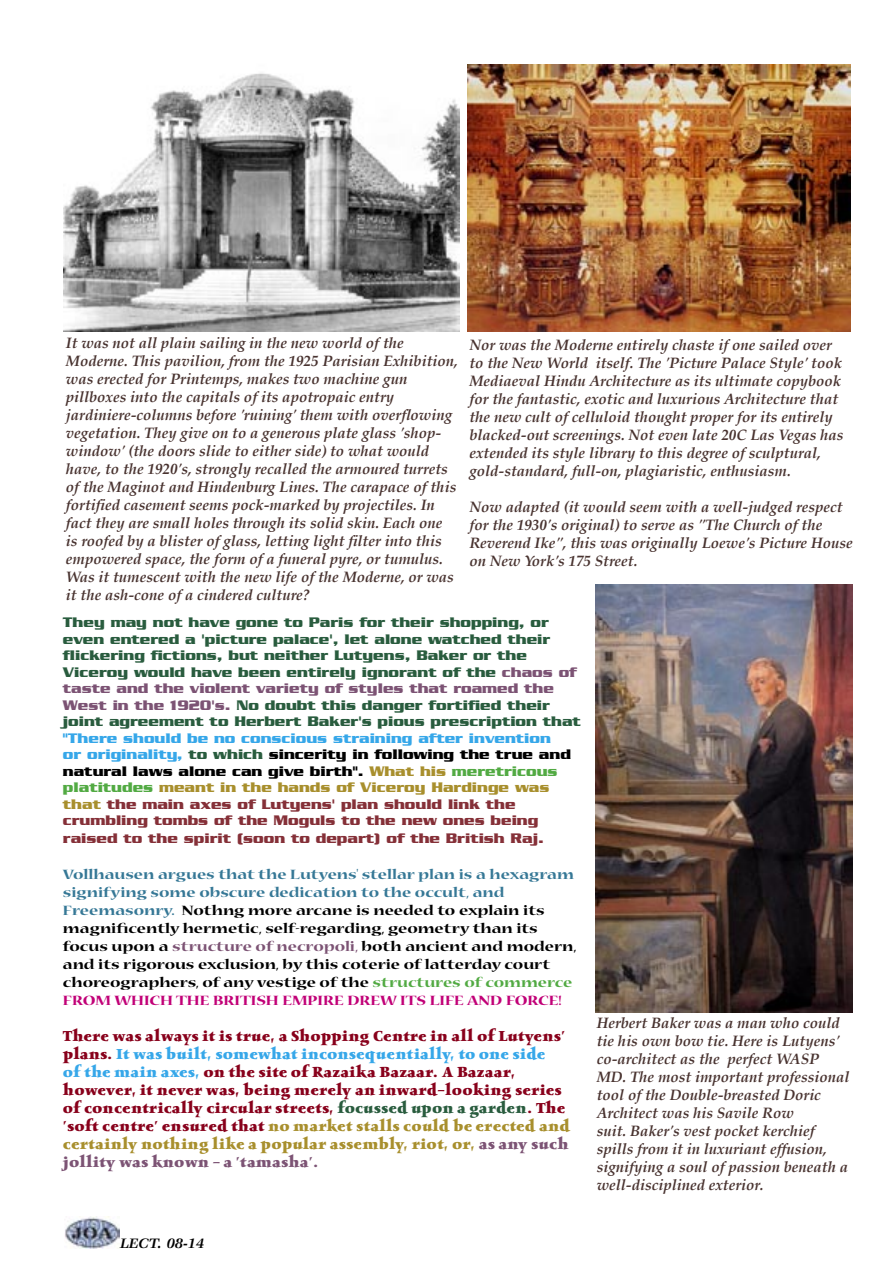
<style>
.page{position:relative;width:893px;height:1263px;background:#fff}
.page>*{position:absolute;margin:0;border:0;box-sizing:border-box;transform-origin:0 0}
.t1{font:italic 700 15px/18px "Palatino";color:#493330}
.t2{font:700 expanded 15px/18px "Nueva";color:#000}
.t3{font:700 15px/18px "Obelisk ITC";color:#88001b}
.t4{font:700 15px/16.5px "Serpentine";color:#295c3e}
.t5{font:700 15px/16.5px "Serpentine";color:#853038}
.t6{font:italic 700 15px "Veljovic";color:#000}
.s1{color:#7c5374}
.s2{color:#36a7e9}
.s3{color:#295c3e}
.s4{color:#000}
.s5{color:#a88f2d}
.s6{color:#52aa43}
.s7{color:#367896}
.s8{color:#c10077}
</style>
<div class="page">
<img style="left:65px;top:1216px;width:55px;height:32px">
<img style="left:468px;top:64px;width:382px;height:268px">
<img style="left:64px;top:73px;width:395px;height:259px">
<img style="left:595px;top:585px;width:258px;height:427px">
<p class="t1" style="left:66px;top:336px;width:393px">It was not all plain sailing in the new world of the Moderne. This pavilion, from the 1925 Parisian Exhibition, was erected for Printemps, makes two machine gun pillboxes into the capitals of its apotropaic entry jardiniere-columns before 'ruining' them with overflowing vegetation. They give on to a generous plate glass 'shop&shy;window' (the doors slide to either side) to what would have, to the 1920's, strongly recalled the armoured turrets of the Maginot and Hindenburg Lines. The carapace of this fortified casement seems pock-marked by projectiles. In fact they are small holes through its solid skin. Each one is roofed by a blister of glass, letting light filter into this empowered space, the form of a funeral pyre, or tumulus.<br>Was it tumescent with the new life of the Moderne, or was it the ash-cone of a cindered culture?</p>
<p class="t1" style="left:469px;top:338px;width:376px">Nor was the Moderne entirely chaste if one sailed over to the New World itself. The 'Picture Palace Style' took Mediaeval Hindu Architecture as its ultimate copybook for the fantastic, exotic and luxurious Architecture that the new cult of celluloid thought proper for its entirely blacked-out screenings. Not even late 20C Las Vegas has extended its style library to this degree of sculptural, gold-standard, full-on, plagiaristic, enthusiasm.</p>
<p class="t1" style="left:469px;top:500px;width:385px">Now adapted (it would seem with a well-judged respect for the 1930's original) to serve as "The Church of the Reverend Ike", this was originally Loewe's Picture House on New York's 175 Street.</p>
<p class="t4" style="left:63px;top:614px;width:519px">They may not have gone to Paris for their shopping, or even entered a 'picture palace', let alone watched their flickering fictions, but neither Lutyens, Baker or the Viceroy would have been entirely ignorant of the <span class="s1">chaos of taste and the violent variety of styles that roamed the West in the 1920's.</span> No doubt this danger fortified their joint agreement to Herbert Baker's pious prescription that</p>
<p class="t5" style="left:63px;top:729px;width:509px"><span class="s2">"There should be no conscious straining after invention or originality,</span> <span class="s3">to which</span> <span class="s4">sincerity in following the true and natural laws alone can give birth".</span> <span class="s5">What his</span> <span class="s6">meretricous platitudes</span> <span class="s5">meant in the hands of Viceroy Hardinge was that</span> the main axes of Lutyens' plan should link the crumbling tombs of the Moguls to the new ones being</p>
<p class="t5" style="left:63px;top:830px;width:483px">raised to the spirit (soon to depart) of the British Raj.</p>
<p class="t2" style="left:63px;top:866px;width:515px"><span class="s7">Vollhausen argues that the Lutyens' stellar plan is a hexagram signifying some obscure dedication to the occult, and Freemasonry.</span> Nothng more arcane is needed to explain its magnificently hermetic, self-regarding, geometry than its focus upon a <span class="s1">structure of necropoli,</span> both ancient and modern, and its rigorous exclusion, by this coterie of latterday court choreographers, of any vestige of the <span class="s6">structures of commerce </span><span class="s8">FROM WHICH THE BRITISH EMPIRE DREW ITS LIFE AND FORCE!</span></p>
<p class="t3" style="left:63px;top:1028px;width:509px">There was always it is true, a Shopping Centre in all of Lutyens' plans. <span class="s2">It was built, somewhat inconsequentially, to one side<br>of the main axes,</span> on the site of Razaika Bazaar. A Bazaar, however, it never was, being merely an inward-looking series of concentrically circular streets, <span class="s3">focussed upon a garden</span>. The 'soft centre' ensured that <span class="s5">no market stalls could be erected and certainly nothing like a popular assembly, riot, or,</span> <span class="s1">as any such jollity was known - a 'tamasha'.</span></p>
<p class="t1" style="left:597px;top:1015px;width:254px">Herbert Baker was a man who could tie his own bow tie. Here is Lutyens' co-architect as the perfect WASP MD. The most important professional tool of the Double-breasted Doric Architect was his Savile Row<br>suit. Baker's vest pocket kerchief spills from it in luxuriant effusion, signifying a soul of passion beneath a well-disciplined exterior.</p>
<p class="t6" style="left:120px;top:1235px;width:86px">LECT. 08-14</p>
</div>
